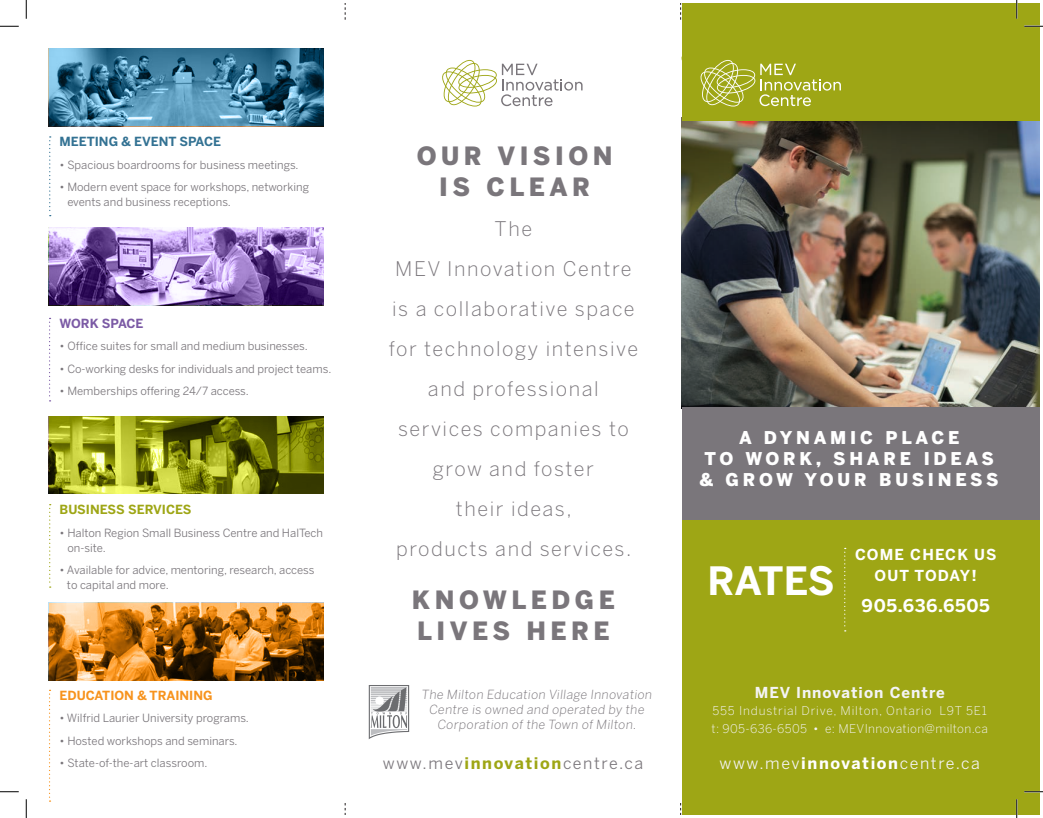
<style>
.page{position:relative;width:1043px;height:818px;background:#fff}
.page>*{position:absolute;margin:0;border:0;box-sizing:border-box;transform-origin:0 0}
.t1{font:700 38.75px "Benton Sans";color:#fff}
.t2{font:900 25px/31.2px "Benton Sans";letter-spacing:.18em;color:#7a767b;text-align:center}
.t3{font:300 20px/40px "Benton Sans";letter-spacing:.08em;color:#7a767b;text-align:center}
.t4{font:900 17.5px/21px "Benton Sans";letter-spacing:.215em;color:#fff;text-align:center}
.t5{font:700 17.5px "Benton Sans";letter-spacing:.04em;color:#fff}
.t6{font:16px "Benton Sans";letter-spacing:.1em;color:#7a767b}
.t7{font:16px "Benton Sans";letter-spacing:.1em;color:#f4f4f5}
.t8{font:700 15px/21px "Benton Sans";letter-spacing:.065em;color:#fff;text-align:center}
.t9{font:700 15px "Benton Sans";letter-spacing:.07em;color:#f4f4f5}
.t10{font:300 12.5px/15px "Benton Sans";color:#7a767b;text-align:center}
.t11{font:700 12.5px "Benton Sans";color:#337293}
.t12{font:700 12.5px "Benton Sans";color:#f7931d}
.t13{font:700 12.5px "Benton Sans";color:#9ea615}
.t14{font:700 12.5px "Benton Sans";letter-spacing:-.015em;color:#7b5aa5}
.t15{font:300 12px/17.2px "Benton Sans";letter-spacing:.06em;color:#f4f4f5}
.t16{font:11.25px/15px "Benton Sans";color:#7a767b}
.s1{font-weight:700;color:#9ea615}
.s2{font-weight:700;color:#fff}
</style>
<div class="page">
<img style="left:681px;top:121px;width:358px;height:286px">
<div style="left:681px;top:4px;width:358px;height:117px;background:#9ea615"></div>
<div style="left:681px;top:514px;width:358px;height:300px;background:#9ea615"></div>
<svg style="left:49px;top:136px;width:2px;height:80px"></svg>
<svg style="left:49px;top:318px;width:2px;height:83px"></svg>
<svg style="left:844px;top:548px;width:1px;height:83px"></svg>
<svg style="left:49px;top:504px;width:2px;height:83px"></svg>
<svg style="left:49px;top:689px;width:2px;height:112px"></svg>
<svg style="left:681px;top:49px;width:160px;height:57px"></svg>
<svg style="left:442px;top:60px;width:140px;height:46px"></svg>
<div style="left:681px;top:407px;width:358px;height:112px;background:#7a767b"></div>
<svg style="left:369px;top:685px;width:40px;height:54px"></svg>
<svg style="left:49px;top:602px;width:274px;height:78px;background:#b27328"></svg>
<svg style="left:49px;top:49px;width:274px;height:77px;background:#4681a1"></svg>
<svg style="left:49px;top:228px;width:274px;height:77px;background:#967aba"></svg>
<svg style="left:49px;top:416px;width:274px;height:78px;background:#878d1a"></svg>
<svg style="left:0;top:25px;width:19px;height:2px"></svg>
<svg style="left:1024px;top:25px;width:18px;height:2px"></svg>
<svg style="left:0;top:791px;width:19px;height:1px"></svg>
<svg style="left:1024px;top:790px;width:18px;height:2px"></svg>
<svg style="left:25px;top:0;width:2px;height:19px"></svg>
<svg style="left:25px;top:799px;width:2px;height:19px"></svg>
<svg style="left:1015px;top:0;width:2px;height:19px"></svg>
<svg style="left:1015px;top:799px;width:2px;height:19px"></svg>
<p class="t11" style="left:60px;top:134px;width:163px">MEETING &amp; EVENT SPACE</p>
<p class="t16" style="left:60px;top:157px;width:240px">• Spacious boardrooms for business meetings.</p>
<p class="t16" style="left:67px;top:179px;width:243px;text-indent:-8px">• Modern event space for workshops, networking events and business receptions.</p>
<p class="t14" style="left:60px;top:316px;width:85px">WORK SPACE</p>
<p class="t16" style="left:60px;top:338px;width:250px">• Office suites for small and medium businesses.</p>
<p class="t16" style="left:60px;top:361px;width:273px">• Co-working desks for individuals and project teams.</p>
<p class="t16" style="left:60px;top:383px;width:191px">• Memberships offering 24/7 access.</p>
<p class="t13" style="left:60px;top:502px;width:53px">BUSINESS</p>
<p class="t13" style="left:128px;top:502px;width:63px">SERVICES</p>
<p class="t16" style="left:67px;top:524px;width:257px;text-indent:-8px">• Halton Region Small Business Centre and HalTech on-site.</p>
<p class="t16" style="left:67px;top:562px;width:249px;text-indent:-7px">• Available for advice, mentoring, research, access to capital and more.</p>
<p class="t12" style="left:60px;top:687px;width:154px">EDUCATION &amp; TRAINING</p>
<p class="t16" style="left:60px;top:710px;width:191px">• Wilfrid Laurier University programs.</p>
<p class="t16" style="left:60px;top:733px;width:179px">• Hosted workshops and seminars.</p>
<p class="t16" style="left:60px;top:755px;width:149px">• State-of-the-art classroom.</p>
<h2 class="t2" style="left:417px;top:140px;width:197px">OUR VISION<br>IS CLEAR</h2>
<h3 class="t3" style="left:388px;top:208px;width:251px">The<br>MEV Innovation Centre is a collaborative space for technology intensive and professional services companies to grow and foster<br>their ideas,<br>products and services.</h3>
<h2 class="t2" style="left:412px;top:584px;width:47px;text-align:left">KNOWLEDGE<br>LIVES</h2>
<h2 class="t2" style="left:526px;top:615px;width:45px">HERE</h2>
<p class="t10" style="left:421px;top:687px;width:234px">The Milton Education Village Innovation<br>Centre is owned and operated by the<br>Corporation of the Town of Milton.</p>
<h3 class="t4" style="left:699px;top:427px;width:300px">A DYNAMIC PLACE<br>TO WORK, SHARE IDEAS &amp; GROW YOUR BUSINESS</h3>
<h1 class="t1" style="left:707px;top:558px;width:122px">RATES</h1>
<h3 class="t8" style="left:855px;top:543px;width:141px">COME CHECK US<br>OUT TODAY!</h3>
<h3 class="t5" style="left:861px;top:594px;width:130px">905.636.6505</h3>
<h3 class="t9" style="left:754px;top:683px;width:191px">MEV I NNOVATION CENTRE</h3>
<p class="t15" style="left:711px;top:702px;width:278px">555 Industrial Drive, Milton, Ontario L9T 5E1 t: 905-636-6505 • e: MEVInnovation@milton.ca</p>
<h3 class="t6" style="left:383px;top:753px;width:262px">www.mev<span class="s1">INNOVATION</span>centre.ca</h3>
<h3 class="t7" style="left:719px;top:753px;width:262px">www.mev<span class="s2">INNOVATION</span>centre.ca</h3>
</div>
